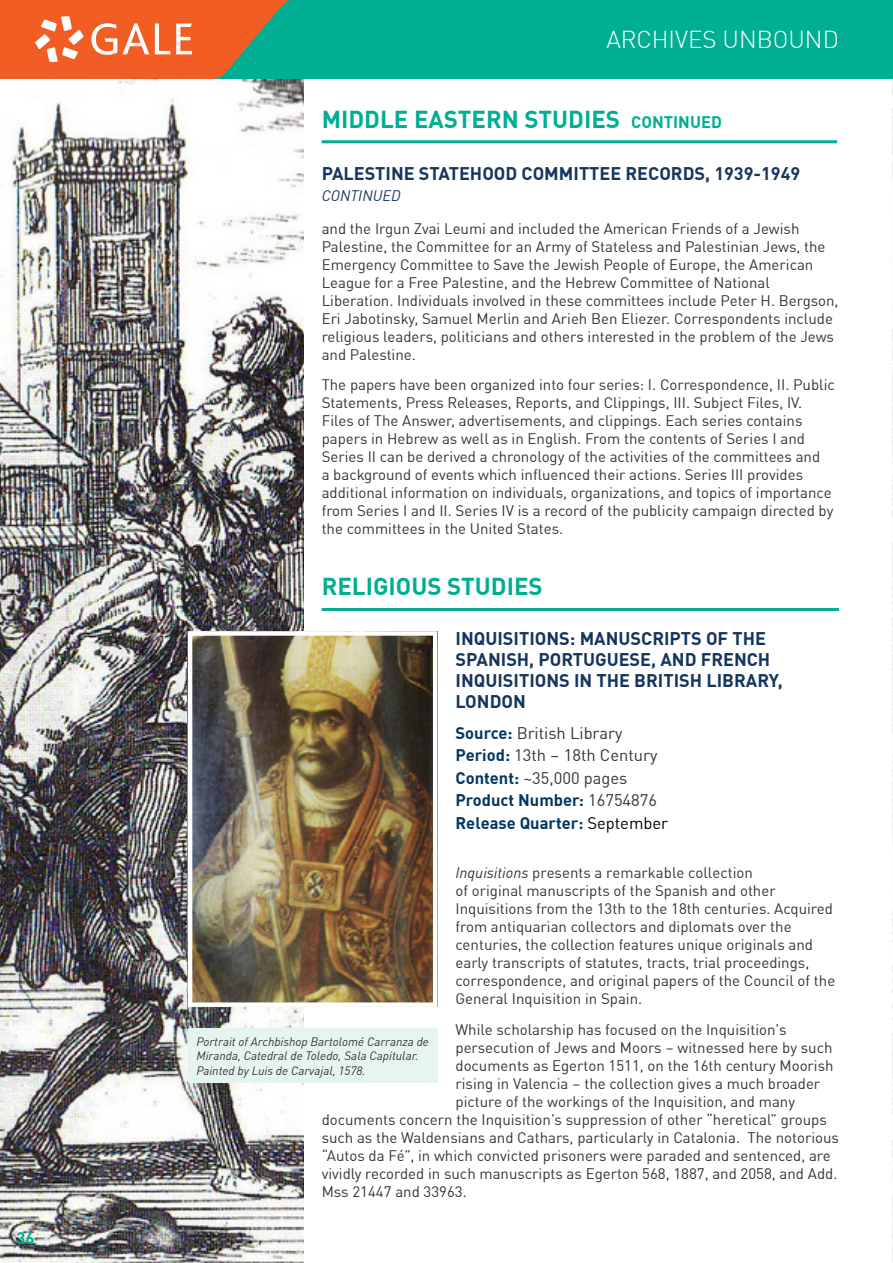
<style>
.page{position:relative;width:893px;height:1263px;background:#fff}
.page>*{position:absolute;margin:0;border:0;box-sizing:border-box;transform-origin:0 0}
.t1{font:700 24px "DIN Offc";color:#00ae94}
.t2{font:300 24px "DIN Offc";color:#fff}
.t3{font:700 18px/21px "DIN Offc";color:#16355e}
.t4{font:700 16.5px/22.5px "DIN Offc";color:#003660}
.t5{font:700 16.5px "DIN Offc";color:#00ae94}
.t6{font:15px/18px "DIN Offc";color:#333}
.t7{font:italic 15px "DIN Offc";color:#16355e}
.t8{font:italic 12px/14.4px "DIN Offc";color:#333}
.s1{font-size:16.5px}
.s2{font-weight:400;color:#333}
.s3{font-weight:400;color:#000}
.s4{font-style:italic}
</style>
<div class="page">
<img style="left:0;top:78px;width:304px;height:1185px">
<img style="left:892px;top:78px;width:1px;height:1184px">
<div style="left:0;top:0;width:893px;height:78px;background:#00ae94"></div>
<svg style="left:0;top:0;width:289px;height:78px;background:#d47340"></svg>
<hr style="left:322px;top:608px;width:517px;height:3px;background:#00ae94">
<img style="left:193px;top:636px;width:239px;height:366px">
<div style="left:188px;top:631px;width:249px;height:376px;border:4px solid #fff"></div>
<div style="left:188px;top:1028px;width:249px;height:55px;background:#e6f4f0"></div>
<hr style="left:322px;top:140px;width:515px;height:3px;background:#00ae94">
<p class="t5" style="left:17px;top:1227px;width:19px">36</p>
<h1 class="t2" style="left:606px;top:25px;width:234px">ARCHIVES UNBOUND</h1>
<h1 class="t1" style="left:322px;top:103px;width:402px">MIDDLE EASTERN STUDIES <span class="s1">CONTINUED</span></h1>
<p class="t3" style="left:322px;top:163px;width:480px">PALESTINE STATEHOOD COMMITTEE RECORDS, 1939-1949</p>
<p class="t7" style="left:322px;top:186px;width:81px">CONTINUED</p>
<p class="t6" style="left:322px;top:219px;width:518px">and the Irgun Zvai Leumi and included the American Friends of a Jewish Palestine, the Committee for an Army of Stateless and Palestinian Jews, the Emergency Committee to Save the Jewish People of Europe, the American League for a Free Palestine, and the Hebrew Committee of National Liberation. Individuals involved in these committees include Peter H. Bergson, Eri Jabotinsky, Samuel Merlin and Arieh Ben Eliezer. Correspondents include religious leaders, politicians and others interested in the problem of the Jews and Palestine.</p>
<p class="t6" style="left:322px;top:376px;width:515px">The papers have been organized into four series: I. Correspondence, II. Public Statements, Press Releases, Reports, and Clippings, III. Subject Files, IV.<br>Files of The Answer, advertisements, and clippings. Each series contains papers in Hebrew as well as in English. From the contents of Series I and Series II can be derived a chronology of the activities of the committees and<br>a background of events which influenced their actions. Series III provides additional information on individuals, organizations, and topics of importance from Series I and II. Series IV is a record of the publicity campaign directed by the committees in the United States.</p>
<h1 class="t1" style="left:322px;top:571px;width:223px">RELIGIOUS STUDIES</h1>
<p class="t3" style="left:455px;top:628px;width:329px">INQUISITIONS: MANUSCRIPTS OF THE<br>SPANISH, PORTUGUESE, AND FRENCH<br>INQUISITIONS IN THE BRITISH LIBRARY,<br>LONDON</p>
<p class="t4" style="left:455px;top:722px;width:214px">Source: <span class="s2">British Library<br></span>Period: <span class="s2">13th – 18th Century<br></span>Content: <span class="s2">~35,000 pages<br></span>Product Number: <span class="s2">16754876<br></span>Release Quarter: <span class="s3">September</span></p>
<p class="t6" style="left:455px;top:863px;width:381px"><span class="s4">Inquisitions</span> presents a remarkable collection<br>of original manuscripts of the Spanish and other Inquisitions from the 13th to the 18th centuries. Acquired from antiquarian collectors and diplomats over the centuries, the collection features unique originals and early transcripts of statutes, tracts, trial proceedings, correspondence, and original papers of the Council of the General Inquisition in Spain.</p>
<p class="t6" style="left:455px;top:1020px;width:333px">While scholarship has focused on the Inquisition’s</p>
<p class="t6" style="left:455px;top:1038px;width:379px">persecution of Jews and Moors – witnessed here by such</p>
<p class="t6" style="left:455px;top:1056px;width:380px">documents as Egerton 1511, on the 16th century Moorish</p>
<p class="t6" style="left:455px;top:1074px;width:366px">rising in Valencia – the collection gives a much broader</p>
<p class="t6" style="left:455px;top:1092px;width:341px">picture of the workings of the Inquisition, and many</p>
<p class="t6" style="left:322px;top:1110px;width:507px">documents concern the Inquisition’s suppression of other “heretical” groups</p>
<p class="t6" style="left:322px;top:1128px;width:519px">such as the Waldensians and Cathars, particularly in Catalonia. The notorious</p>
<p class="t6" style="left:322px;top:1146px;width:511px">“Autos da Fé”, in which convicted prisoners were paraded and sentenced, are</p>
<p class="t6" style="left:322px;top:1164px;width:517px">vividly recorded in such manuscripts as Egerton 568, 1887, and 2058, and Add.</p>
<p class="t6" style="left:322px;top:1182px;width:147px">Mss 21447 and 33963.</p>
<p class="t8" style="left:196px;top:1034px;width:234px">Portrait of Archbishop Bartolomé Carranza de<br>Miranda, Catedral de Toledo, Sala Capitular.<br>Painted by Luis de Carvajal, 1578.</p>
</div>
